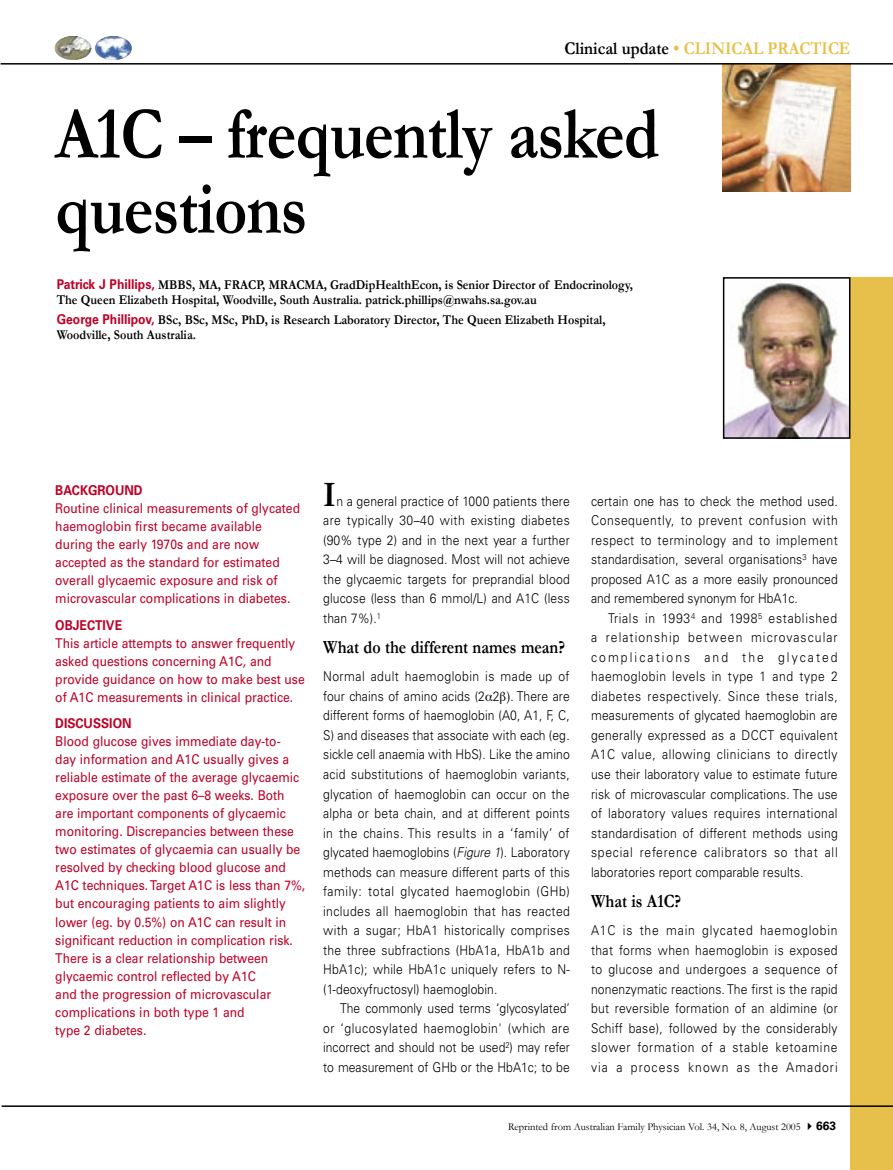
<style>
.page{position:relative;width:893px;height:1170px;background:#fff}
.page>*{position:absolute;margin:0;border:0;box-sizing:border-box;transform-origin:0 0}
.clinprac_headline{font:700 75px/75px "Garamond";letter-spacing:-.015em;color:#000;scale:.85 1}
.afp_Body_text{font:700 36px "Garamond";color:#000;scale:.9 1}
.afp_body_crosshead_B{font:700 18.75px "Garamond";color:#000;scale:.85 1}
.theme_header_type{font:700 18px "Garamond";color:#e7c04b;scale:.9 1}
.afp_Body_text-2{font:300 13.5px/19.5px "Univers LT";letter-spacing:.01em;color:#000;text-align:justify;scale:.9 1}
.clinprac_abstract_news{font:13.5px/18px "Univers LT";color:#be0027;scale:.9 1}
.clinprac_author_biog{font:700 13.5px/15px "Garamond";color:#000;scale:.9 1}
.t1{font:10.5px "Garamond";color:#000}
.s1{color:#000}
.s2{font-family:"Univers LT";color:#be0027}
.s3{font-weight:700}
.s4{font-style:italic}
.s5{font-family:"Univers LT";font-weight:700;font-size:12px}
</style>
<div class="page">
<div style="left:850px;top:277px;width:43px;height:892px;background:#e7c04b"></div>
<img style="left:723px;top:65px;width:127px;height:126px">
<hr style="left:1px;top:63px;width:892px;height:2px;background:#000">
<hr style="left:2px;top:1105px;width:891px;height:1px;background:#000">
<img style="left:726px;top:282px;width:121px;height:154px">
<div style="left:723px;top:277px;width:127px;height:162px;border:2px solid #000"></div>
<img style="left:54px;top:36px;width:38px;height:24px">
<img style="left:95px;top:36px;width:37px;height:24px">
<p class="theme_header_type" style="left:564px;top:38px;width:319px"><span class="s1">Clinical update</span> • CLINICAL PRACTICE</p>
<p class="clinprac_headline" style="left:55px;top:95px;width:712px">A1C – frequently asked questions</p>
<p class="clinprac_author_biog" style="left:57px;top:277px;width:642px"><span class="s2">Patrick J Phillips,</span> MBBS, MA, FRACP, MRACMA, GradDipHealthEcon, is Senior Director of Endocrinology,<br>The Queen Elizabeth Hospital, Woodville, South Australia. patrick.phillips@nwahs.sa.gov.au</p>
<p class="clinprac_author_biog" style="left:57px;top:311px;width:611px"><span class="s2">George Phillipov,</span> BSc, BSc, MSc, PhD, is Research Laboratory Director, The Queen Elizabeth Hospital,<br>Woodville, South Australia.</p>
<p class="clinprac_abstract_news" style="left:55px;top:481px;width:274px"><span class="s3">BACKGROUND<br></span>Routine clinical measurements of glycated haemoglobin first became available during the early 1970s and are now accepted as the standard for estimated overall glycaemic exposure and risk of microvascular complications in diabetes.</p>
<p class="clinprac_abstract_news" style="left:55px;top:616px;width:279px"><span class="s3">OBJECTIVE<br></span>This article attempts to answer frequently asked questions concerning A1C, and provide guidance on how to make best use of A1C measurements in clinical practice.</p>
<p class="clinprac_abstract_news" style="left:55px;top:714px;width:279px"><span class="s3">DISCUSSION<br></span>Blood glucose gives immediate day-to-<br>day information and A1C usually gives a reliable estimate of the average glycaemic exposure over the past 6–8 weeks. Both are important components of glycaemic monitoring. Discrepancies between these two estimates of glycaemia can usually be resolved by checking blood glucose and A1C techniques. Target A1C is less than 7%, but encouraging patients to aim slightly lower (eg. by 0.5%) on A1C can result in significant reduction in complication risk.<br>There is a clear relationship between glycaemic control reflected by A1C<br>and the progression of microvascular complications in both type 1 and<br>type 2 diabetes.</p>
<p class="afp_Body_text" style="left:323px;top:473px;width:16px">I</p>
<p class="afp_Body_text-2" style="left:323px;top:491px;width:276px;text-indent:13px">n a general practice of 1000 patients there are typically 30–40 with existing diabetes (90% type 2) and in the next year a further 3–4 will be diagnosed. Most will not achieve the glycaemic targets for preprandial blood glucose (less than 6 mmol/L) and A1C (less than 7%).<sup>1</sup></p>
<p class="afp_body_crosshead_B" style="left:323px;top:636px;width:286px">What do the different names mean?</p>
<p class="afp_Body_text-2" style="left:323px;top:667px;width:276px">Normal adult haemoglobin is made up of four chains of amino acids (2 2 . There are different forms of haemoglobin (A0, A1, F, C, S) and diseases that associate with each (eg. sickle cell anaemia with HbS). Like the amino acid substitutions of haemoglobin variants, glycation of haemoglobin can occur on the alpha or beta chain, and at different points in the chains. This results in a ‘family’ of glycated haemoglobins (<span class="s4">Figure 1</span>). Laboratory methods can measure different parts of this family: total glycated haemoglobin (GHb) includes all haemoglobin that has reacted with a sugar; HbA1 historically comprises the three subfractions (HbA1a, HbA1b and HbA1c); while HbA1c uniquely refers to N-(1-deoxyfructosyl) haemoglobin.</p>
<p class="afp_Body_text-2" style="left:323px;top:998px;width:276px;text-indent:17px">The commonly used terms ‘glycosylated’ or ‘glucosylated haemoglobin' (which are incorrect and should not be used<sup>2</sup>) may refer to measurement of GHb or the HbA1c; to be</p>
<p class="afp_Body_text-2" style="left:591px;top:491px;width:276px">certain one has to check the method used.<br>Consequently, to prevent confusion with respect to terminology and to implement standardisation, several organisations<sup>3</sup> have proposed A1C as a more easily pronounced and remembered synonym for HbA1c.</p>
<p class="afp_Body_text-2" style="left:591px;top:608px;width:276px;text-indent:17px">Trials in 1993<sup>4</sup> and 1998<sup>5</sup> established a relationship between microvascular complications and the glycated haemoglobin levels in type 1 and type 2 diabetes respectively. Since these trials, measurements of glycated haemoglobin are generally expressed as a DCCT equivalent A1C value, allowing clinicians to directly use their laboratory value to estimate future risk of microvascular complications. The use of laboratory values requires international standardisation of different methods using special reference calibrators so that all laboratories report comparable results.</p>
<p class="afp_body_crosshead_B" style="left:591px;top:889px;width:107px">What is A1C?</p>
<p class="afp_Body_text-2" style="left:591px;top:920px;width:276px">A1C is the main glycated haemoglobin that forms when haemoglobin is exposed to glucose and undergoes a sequence of nonenzymatic reactions. The first is the rapid but reversible formation of an aldimine (or Schiff base), followed by the considerably slower formation of a stable ketoamine via a process known as the Amadori</p>
<p class="t1" style="left:508px;top:1120px;width:330px">Reprinted from Australian Family Physician Vol. 34, No. 8, August 2005 ✔<span class="s5">663</span></p>
</div>
